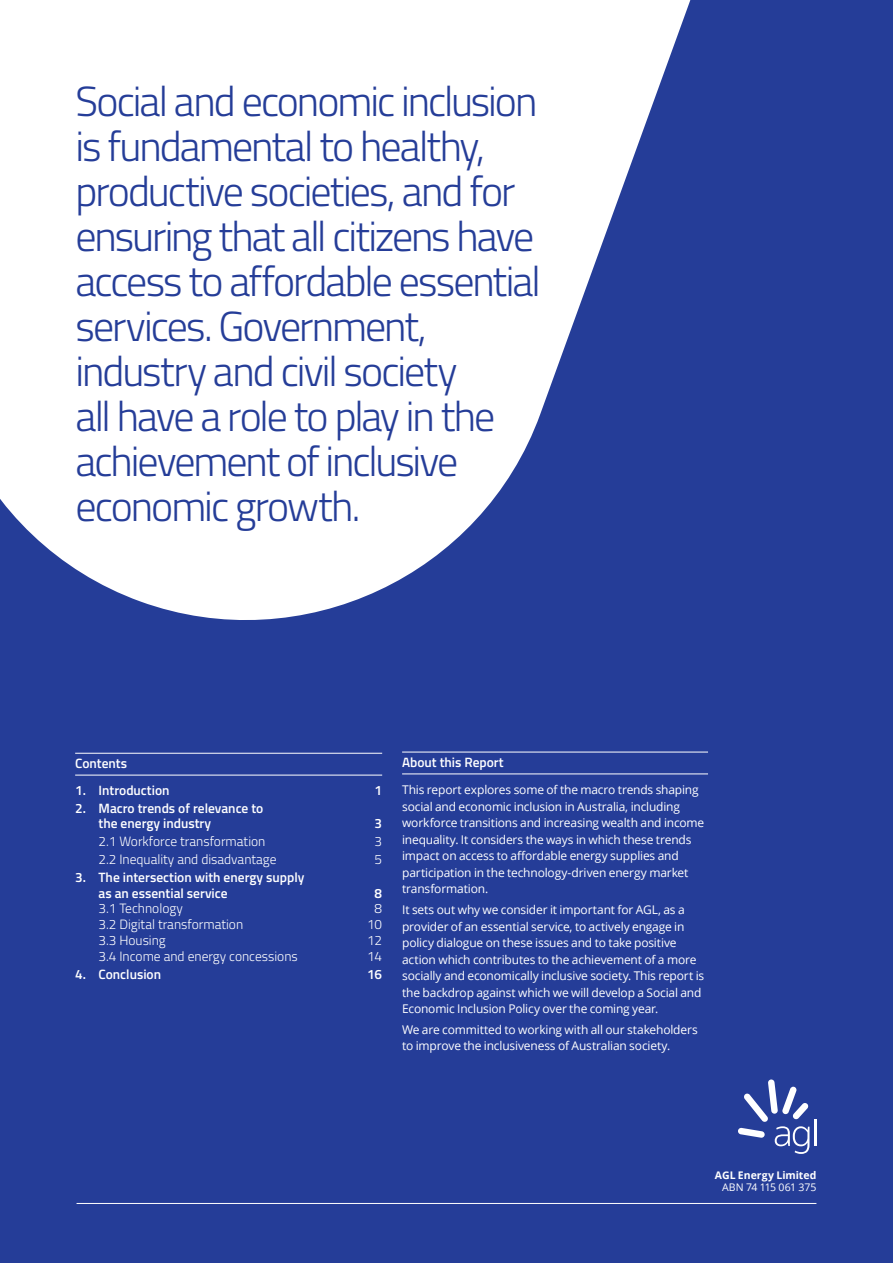
<style>
.page{position:relative;width:893px;height:1263px;background:#253d98}
.page>*{position:absolute;margin:0;border:0;box-sizing:border-box;transform-origin:0 0}
._00_introduction{font:300 42px/45px "Titillium Web";letter-spacing:-.05em;color:#253d98}
.t1{font:700 27px "Titillium Web";letter-spacing:-.04em;color:#253d98}
.t2{font:300 21px "Titillium Web";letter-spacing:-.025em;color:#253d98}
.t3{font:600 13.5px/15.8px "Titillium Web";color:#fff}
.t4{font:300 13.5px "Titillium Web";color:#fff}
._05_body_text{font:12px/16.5px "Open Sans";letter-spacing:-.015em;color:#fff}
._05_body_text-2{font:700 10.5px/12px "Open Sans";color:#fff;text-align:right}
.s1{font-weight:400}
</style>
<div class="page">
<hr style="left:77px;top:1203px;width:739px;height:1px;background:#fff">
<svg style="left:0;top:0;width:691px;height:620px;fill:#fff"></svg>
<hr style="left:75px;top:753px;width:307px;height:1px;background:#fff">
<hr style="left:75px;top:775px;width:307px;height:1px;background:#fff">
<hr style="left:402px;top:752px;width:306px;height:1px;background:#fff">
<hr style="left:402px;top:774px;width:306px;height:1px;background:#fff">
<hr style="left:814px;top:1119px;width:2px;height:27px;background:#fff">
<svg style="left:738px;top:1079px;width:71px;height:75px"></svg>
<p class="_00_introduction" style="left:76px;top:76px;width:467px">Social and economic inclusion is fundamental to healthy, productive societies, and for ensuring that all citizens have access to affordable essential services. Government, industry and civil society<br>all have a role to play in the achievement of inclusive economic growth.</p>
<h2 class="t1" style="left:77px;top:112px;width:207px">1. Section heading</h2>
<h3 class="t2" style="left:77px;top:179px;width:104px">Introduction</h3>
<p class="t3" style="left:75px;top:755px;width:53px">Contents</p>
<p class="t3" style="left:75px;top:781px;width:96px">1. Introduction</p>
<p class="t3" style="left:375px;top:781px;width:9px">1</p>
<p class="t3" style="left:99px;top:799px;width:166px;text-indent:-23px">2. Macro trends of relevance to the energy industry</p>
<p class="t3" style="left:375px;top:815px;width:9px">3</p>
<p class="t4" style="left:99px;top:832px;width:168px">2.1 Workforce transformation</p>
<p class="t4" style="left:375px;top:832px;width:9px">3</p>
<p class="t4" style="left:99px;top:849px;width:180px">2.2 Inequality and disadvantage</p>
<p class="t4" style="left:375px;top:849px;width:9px">5</p>
<p class="t3" style="left:99px;top:869px;width:207px;text-indent:-23px">3. The intersection with energy supply as an essential service</p>
<p class="t3" style="left:375px;top:884px;width:9px">8</p>
<p class="t4" style="left:99px;top:899px;width:86px">3.1 Technology</p>
<p class="t4" style="left:375px;top:899px;width:9px">8</p>
<p class="t4" style="left:99px;top:915px;width:146px">3.2 Digital transformation</p>
<p class="t4" style="left:367px;top:915px;width:17px">10</p>
<p class="t4" style="left:99px;top:930px;width:69px">3.3 Housing</p>
<p class="t4" style="left:367px;top:930px;width:17px">12</p>
<p class="t4" style="left:99px;top:946px;width:201px">3.4 Income and energy concessions</p>
<p class="t4" style="left:367px;top:946px;width:17px">14</p>
<p class="t3" style="left:75px;top:965px;width:87px">4. Conclusion</p>
<p class="t3" style="left:367px;top:965px;width:17px">16</p>
<p class="t3" style="left:402px;top:754px;width:103px">About this Report</p>
<p class="_05_body_text" style="left:402px;top:781px;width:304px">This report explores some of the macro trends shaping social and economic inclusion in Australia, including workforce transitions and increasing wealth and income inequality. It considers the ways in which these trends impact on access to affordable energy supplies and participation in the technology-driven energy market transformation.</p>
<p class="_05_body_text" style="left:402px;top:901px;width:304px">It sets out why we consider it important for AGL, as a provider of an essential service, to actively engage in policy dialogue on these issues and to take positive action which contributes to the achievement of a more socially and economically inclusive society. This report is the backdrop against which we will develop a Social and Economic Inclusion Policy over the coming year.</p>
<p class="_05_body_text" style="left:402px;top:1021px;width:297px">We are committed to working with all our stakeholders to improve the inclusiveness of Australian society.</p>
<p class="_05_body_text-2" style="left:715px;top:1168px;width:103px">AGL Energy Limited<br><span class="s1">ABN 74 115 061 375</span></p>
</div>
